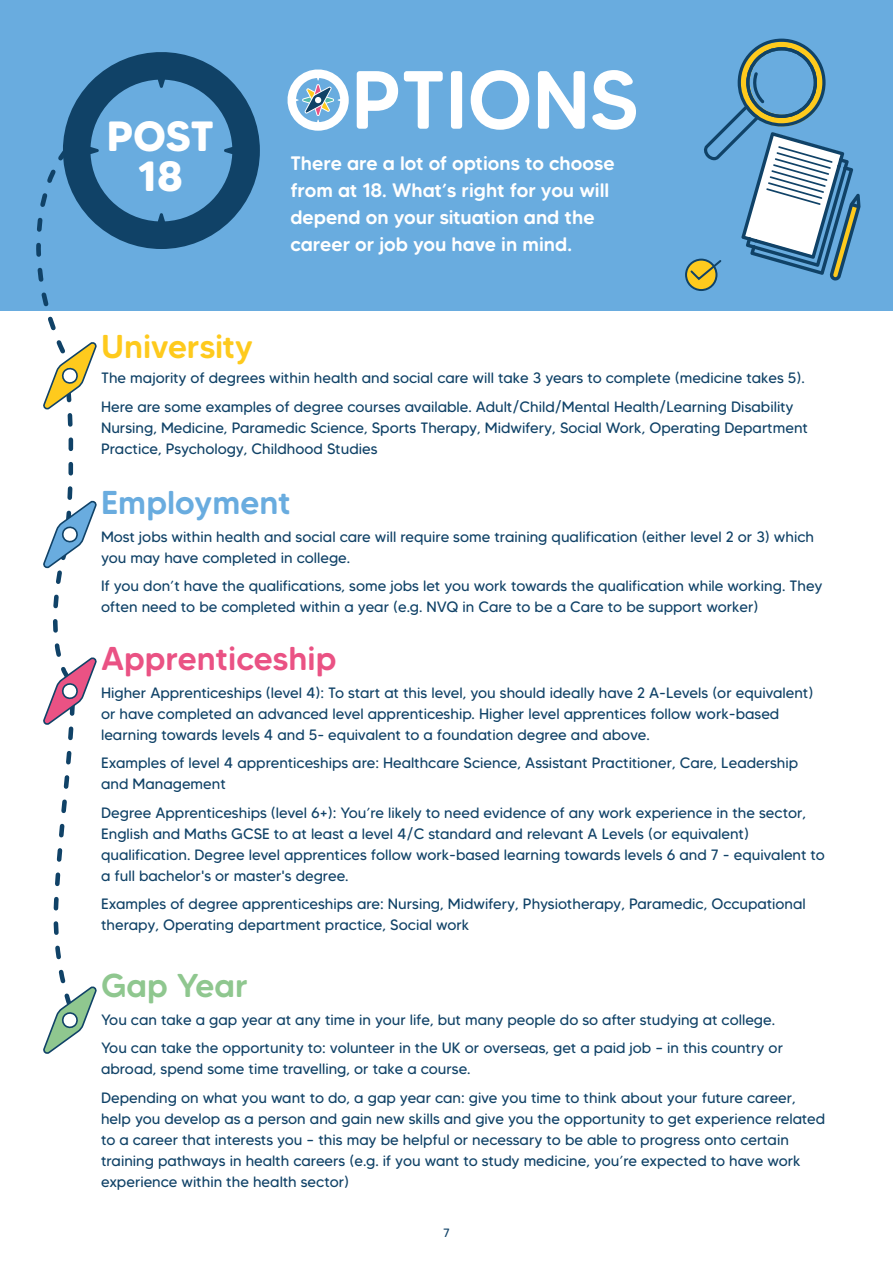
<style>
.page{position:relative;width:893px;height:1263px;background:#fff}
.page>*{position:absolute;margin:0;border:0;box-sizing:border-box;transform-origin:0 0}
.t1{font:500 82.35px "MADE Tommy Soft";color:#fff}
.t2{font:700 42.15px/40.5px "MADE Tommy Soft";letter-spacing:-.005em;color:#fff;text-align:center}
.t3{font:500 33px "MADE Tommy Soft";color:#ea5284}
.t4{font:500 33px "MADE Tommy Soft";color:#69acdf}
.t5{font:500 33px "MADE Tommy Soft";color:#feca1d}
.t6{font:500 33px "MADE Tommy Soft";color:#8fc78f}
.t7{font:500 19.5px/27px "MADE Tommy Soft";color:#fff}
.t8{font:15px/21px "MADE Tommy Soft";color:#104267}
.t9{font:12px "MADE Tommy Soft";color:#104267;scale:1.06 1}
</style>
<div class="page">
<div style="left:0;top:0;width:893px;height:310px;background:#69acdf"></div>
<svg style="left:686px;top:260px;width:30px;height:30px"></svg>
<div style="left:685px;top:259px;width:32px;height:32px;border:2px solid #104267;border-radius:50%"></div>
<svg style="left:689px;top:38px;width:171px;height:244px"></svg>
<svg style="left:36px;top:52px;width:224px;height:1002px"></svg>
<svg style="left:287px;top:69px;width:62px;height:62px"></svg>
<h2 class="t2" style="left:107px;top:115px;width:109px">POST<br>18</h2>
<h3 class="t5" style="left:101px;top:326px;width:153px">University</h3>
<h1 class="t1" style="left:286px;top:49px;width:353px">OPTIONS</h1>
<h3 class="t7" style="left:290px;top:150px;width:326px">There are a lot of options to choose from at 18. What’s right for you will depend on your situation and the career or job you have in mind.</h3>
<p class="t8" style="left:101px;top:363px;width:705px;line-height:28.5px">The majority of degrees within health and social care will take 3 years to complete (medicine takes 5).<br>Here are some examples of degree courses available. Adult/Child/Mental Health/Learning Disability</p>
<p class="t8" style="left:101px;top:417px;width:708px">Nursing, Medicine, Paramedic Science, Sports Therapy, Midwifery, Social Work, Operating Department<br>Practice, Psychology, Childhood Studies</p>
<h3 class="t4" style="left:101px;top:482px;width:191px">Employment</h3>
<p class="t8" style="left:101px;top:526px;width:715px">Most jobs within health and social care will require some training qualification (either level 2 or 3) which you may have completed in college.</p>
<p class="t8" style="left:101px;top:575px;width:723px">If you don’t have the qualifications, some jobs let you work towards the qualification while working. They often need to be completed within a year (e.g. NVQ in Care to be a Care to be support worker)</p>
<h3 class="t3" style="left:101px;top:638px;width:237px">Apprenticeship</h3>
<p class="t8" style="left:101px;top:682px;width:714px">Higher Apprenticeships (level 4): To start at this level, you should ideally have 2 A-Levels (or equivalent) or have completed an advanced level apprenticeship. Higher level apprentices follow work-based learning towards levels 4 and 5- equivalent to a foundation degree and above.</p>
<p class="t8" style="left:101px;top:752px;width:699px">Examples of level 4 apprenticeships are: Healthcare Science, Assistant Practitioner, Care, Leadership and Management</p>
<p class="t8" style="left:101px;top:802px;width:725px">Degree Apprenticeships (level 6+): You’re likely to need evidence of any work experience in the sector, English and Maths GCSE to at least a level 4/C standard and relevant A Levels (or equivalent) qualification. Degree level apprentices follow work-based learning towards levels 6 and 7 - equivalent to a full bachelor's or master's degree.</p>
<p class="t8" style="left:101px;top:893px;width:706px">Examples of degree apprenticeships are: Nursing, Midwifery, Physiotherapy, Paramedic, Occupational therapy, Operating department practice, Social work</p>
<h3 class="t6" style="left:101px;top:965px;width:148px">Gap Year</h3>
<p class="t8" style="left:101px;top:1005px;width:683px;line-height:28.5px">You can take a gap year at any time in your life, but many people do so after studying at college.<br>You can take the opportunity to: volunteer in the UK or overseas, get a paid job – in this country or</p>
<p class="t8" style="left:101px;top:1054px;width:696px;line-height:28.5px">abroad, spend some time travelling, or take a course.<br>Depending on what you want to do, a gap year can: give you time to think about your future career,</p>
<p class="t8" style="left:101px;top:1108px;width:726px">help you develop as a person and gain new skills and give you the opportunity to get experience related to a career that interests you – this may be helpful or necessary to be able to progress onto certain training pathways in health careers (e.g. if you want to study medicine, you’re expected to have work experience within the health sector)</p>
<p class="t9" style="left:443px;top:1226px;width:8px">7</p>
</div>
